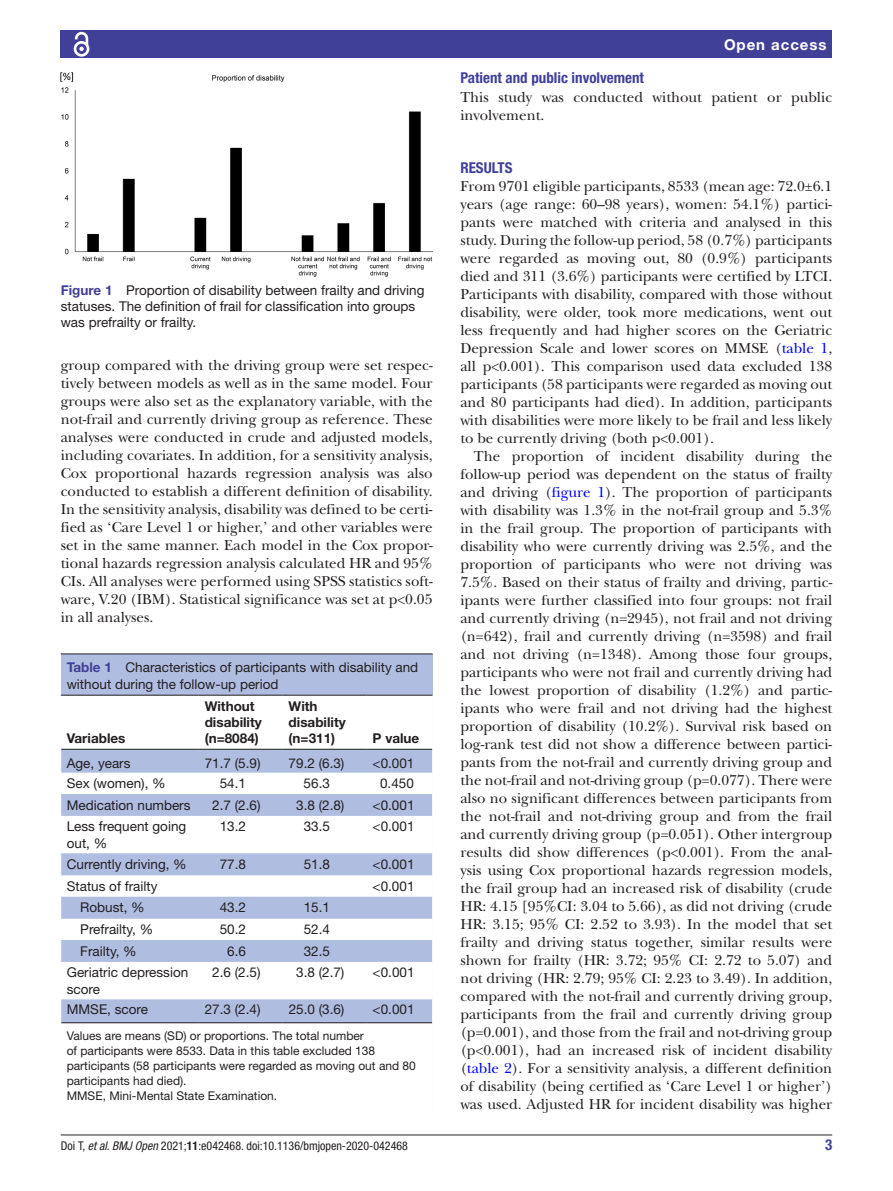
<style>
.page{position:relative;width:893px;height:1191px;background:#fff}
.page>*{position:absolute;margin:0;border:0;box-sizing:border-box;transform-origin:0 0}
.t1{font:15px/18px "New Baskerville";color:#231f20;text-align:justify}
.t2{font:700 condensed 15px "Helvetica Neue LT Std";color:#414099}
.t3{font:700 15px "Helvetica Neue LT Std";letter-spacing:.065em;color:#fff}
.t4{font:13.5px/16.2px "Helvetica Neue LT Std";color:#231f20}
.t5{font:700 13.5px/16.2px "Helvetica Neue LT Std";color:#231f20}
.t6{font:12px/15px "Helvetica Neue LT Std";color:#231f20}
.t7{font:condensed 12px "Helvetica Neue LT Std";color:#231f20}
.s1{font-weight:700;color:#414099}
.s2{color:#00f}
.s3{font-style:italic}
.s4{font-weight:700}
</style>
<div class="page">
<hr style="left:61px;top:1134px;width:771px;height:1px;background:#231f20">
<div style="left:61px;top:31px;width:771px;height:27px;background:#414099"></div>
<svg style="left:73px;top:31px;width:17px;height:26px"></svg>
<div style="left:61px;top:654px;width:372px;height:455px;background:#afbde1"></div>
<hr style="left:61px;top:653px;width:372px;height:1px;background:#231f20">
<div style="left:61px;top:696px;width:371px;height:413px;background:#fff"></div>
<svg style="left:61px;top:750px;width:371px;height:272px"></svg>
<hr style="left:61px;top:695px;width:138px;height:1px;background:#231f20">
<hr style="left:61px;top:749px;width:138px;height:1px;background:#231f20">
<hr style="left:199px;top:695px;width:84px;height:1px;background:#231f20">
<hr style="left:199px;top:749px;width:84px;height:1px;background:#231f20">
<hr style="left:283px;top:695px;width:84px;height:1px;background:#231f20">
<hr style="left:283px;top:749px;width:84px;height:1px;background:#231f20">
<hr style="left:367px;top:695px;width:66px;height:1px;background:#231f20">
<hr style="left:367px;top:749px;width:65px;height:1px;background:#231f20">
<hr style="left:199px;top:1022px;width:84px;height:1px;background:#231f20">
<hr style="left:283px;top:1022px;width:84px;height:1px;background:#231f20">
<hr style="left:367px;top:1022px;width:65px;height:1px;background:#231f20">
<hr style="left:61px;top:1022px;width:138px;height:1px;background:#231f20">
<hr style="left:432px;top:695px;width:1px;height:54px;background:#fff">
<svg style="left:432px;top:749px;width:1px;height:66px"></svg>
<hr style="left:432px;top:815px;width:1px;height:38px;background:#fff">
<svg style="left:432px;top:853px;width:1px;height:108px"></svg>
<hr style="left:432px;top:961px;width:1px;height:38px;background:#fff">
<svg style="left:432px;top:999px;width:1px;height:23px"></svg>
<hr style="left:432px;top:1022px;width:1px;height:87px;background:#fff">
<hr style="left:67px;top:1084px;width:366px;height:2px;background:#fff">
<hr style="left:67px;top:1099px;width:366px;height:2px;background:#fff">
<img style="left:61px;top:73px;width:372px;height:204px">
<p class="t3" style="left:724px;top:35px;width:104px">Open access</p>
<p class="t4" style="left:61px;top:281px;width:365px"><span class="s1">Figure 1</span> Proportion of disability between frailty and driving statuses. The definition of frail for classification into groups was prefrailty or frailty.</p>
<p class="t1" style="left:61px;top:356px;width:373px">group compared with the driving group were set respec&shy;tively between models as well as in the same model. Four groups were also set as the explanatory variable, with the not-frail and currently driving group as reference. These analyses were conducted in crude and adjusted models, including covariates. In addition, for a sensitivity analysis, Cox proportional hazards regression analysis was also conducted to establish a different definition of disability.<br>In the sensitivity analysis, disability was defined to be certi&shy;fied as ‘Care Level 1 or higher,’ and other variables were set in the same manner. Each model in the Cox propor&shy;tional hazards regression analysis calculated HR and 95% CIs. All analyses were performed using SPSS statistics soft&shy;ware, V.20 (IBM). Statistical significance was set at p&lt;0.05 in all analyses.</p>
<p class="t4" style="left:67px;top:659px;width:353px"><span class="s1">Table 1</span> Characteristics of participants with disability and without during the follow-up period</p>
<p class="t5" style="left:67px;top:730px;width:60px">Variables</p>
<p class="t5" style="left:205px;top:697px;width:59px">Without disability (n=8084)</p>
<p class="t5" style="left:289px;top:697px;width:59px">With disability (n=311)</p>
<p class="t5" style="left:373px;top:730px;width:48px">P value</p>
<p class="t4" style="left:67px;top:755px;width:65px">Age, years</p>
<p class="t4" style="left:205px;top:755px;width:57px">71.7 (5.9)</p>
<p class="t4" style="left:289px;top:755px;width:57px">79.2 (6.3)</p>
<p class="t4" style="left:373px;top:755px;width:43px">&lt;0.001</p>
<p class="t4" style="left:67px;top:775px;width:100px">Sex (women), %</p>
<p class="t4" style="left:220px;top:775px;width:28px">54.1</p>
<p class="t4" style="left:304px;top:775px;width:28px">56.3</p>
<p class="t4" style="left:380px;top:775px;width:35px">0.450</p>
<p class="t4" style="left:67px;top:796px;width:125px">Medication numbers</p>
<p class="t4" style="left:212px;top:796px;width:50px">2.7 (2.6)</p>
<p class="t4" style="left:296px;top:796px;width:50px">3.8 (2.8)</p>
<p class="t4" style="left:373px;top:796px;width:43px">&lt;0.001</p>
<p class="t4" style="left:67px;top:818px;width:121px">Less frequent going out, %</p>
<p class="t4" style="left:220px;top:818px;width:28px">13.2</p>
<p class="t4" style="left:304px;top:818px;width:28px">33.5</p>
<p class="t4" style="left:373px;top:818px;width:43px">&lt;0.001</p>
<p class="t4" style="left:67px;top:856px;width:122px">Currently driving, %</p>
<p class="t4" style="left:220px;top:856px;width:28px">77.8</p>
<p class="t4" style="left:304px;top:856px;width:28px">51.8</p>
<p class="t4" style="left:373px;top:856px;width:43px">&lt;0.001</p>
<p class="t4" style="left:67px;top:877px;width:92px">Status of frailty</p>
<p class="t4" style="left:373px;top:877px;width:43px">&lt;0.001</p>
<p class="t4" style="left:80px;top:899px;width:66px">Robust, %</p>
<p class="t4" style="left:220px;top:899px;width:28px">43.2</p>
<p class="t4" style="left:304px;top:899px;width:28px">15.1</p>
<p class="t4" style="left:80px;top:921px;width:74px">Prefrailty, %</p>
<p class="t4" style="left:220px;top:921px;width:28px">50.2</p>
<p class="t4" style="left:304px;top:921px;width:28px">52.4</p>
<p class="t4" style="left:80px;top:942px;width:58px">Frailty, %</p>
<p class="t4" style="left:227px;top:942px;width:20px">6.6</p>
<p class="t4" style="left:304px;top:942px;width:28px">32.5</p>
<p class="t4" style="left:67px;top:964px;width:123px">Geriatric depression score</p>
<p class="t4" style="left:212px;top:964px;width:50px">2.6 (2.5)</p>
<p class="t4" style="left:296px;top:964px;width:50px">3.8 (2.7)</p>
<p class="t4" style="left:373px;top:964px;width:43px">&lt;0.001</p>
<p class="t4" style="left:67px;top:1000px;width:83px">MMSE, score</p>
<p class="t4" style="left:205px;top:1000px;width:57px">27.3 (2.4)</p>
<p class="t4" style="left:289px;top:1000px;width:57px">25.0 (3.6)</p>
<p class="t4" style="left:373px;top:1000px;width:43px">&lt;0.001</p>
<p class="t6" style="left:67px;top:1028px;width:351px">Values are means (SD) or proportions. The total number<br>of participants were 8533. Data in this table excluded 138 participants (58 participants were regarded as moving out and 80 participants had died).<br>MMSE, Mini-Mental State Examination.</p>
<p class="t2" style="left:460px;top:69px;width:185px">Patient and public involvement</p>
<p class="t1" style="left:460px;top:88px;width:373px">This study was conducted without patient or public involvement.</p>
<p class="t2" style="left:460px;top:159px;width:54px">RESULTS</p>
<p class="t1" style="left:460px;top:177px;width:373px">From 9701 eligible participants, 8533 (mean age: 72.0±6.1 years (age range: 60–98 years), women: 54.1%) partici&shy;pants were matched with criteria and analysed in this study. During the follow-up period, 58 (0.7%) participants were regarded as moving out, 80 (0.9%) participants died and 311 (3.6%) participants were certified by LTCI.<br>Participants with disability, compared with those without disability, were older, took more medications, went out less frequently and had higher scores on the Geriatric Depression Scale and lower scores on MMSE (<span class="s2">table 1</span>, all p&lt;0.001). This comparison used data excluded 138 participants (58 participants were regarded as moving out and 80 participants had died). In addition, participants with disabilities were more likely to be frail and less likely to be currently driving (both p&lt;0.001).</p>
<p class="t1" style="left:460px;top:447px;width:373px;text-indent:14px">The proportion of incident disability during the follow-up period was dependent on the status of frailty and driving (<span class="s2">figure 1</span>). The proportion of participants with disability was 1.3% in the not-frail group and 5.3% in the frail group. The proportion of participants with disability who were currently driving was 2.5%, and the proportion of participants who were not driving was 7.5%. Based on their status of frailty and driving, partic&shy;ipants were further classified into four groups: not frail and currently driving (n=2945), not frail and not driving (n=642), frail and currently driving (n=3598) and frail and not driving (n=1348). Among those four groups, participants who were not frail and currently driving had the lowest proportion of disability (1.2%) and partic&shy;ipants who were frail and not driving had the highest proportion of disability (10.2%). Survival risk based on log-rank test did not show a difference between partici&shy;pants from the not-frail and currently driving group and the not-frail and not-driving group (p=0.077). There were also no significant differences between participants from the not-frail and not-driving group and from the frail and currently driving group (p=0.051). Other intergroup results did show differences (p&lt;0.001). From the anal&shy;ysis using Cox proportional hazards regression models, the frail group had an increased risk of disability (crude HR: 4.15 [95%CI: 3.04 to 5.66), as did not driving (crude HR: 3.15; 95% CI: 2.52 to 3.93). In the model that set frailty and driving status together, similar results were shown for frailty (HR: 3.72; 95% CI: 2.72 to 5.07) and not driving (HR: 2.79; 95% CI: 2.23 to 3.49). In addition, compared with the not-frail and currently driving group, participants from the frail and currently driving group (p=0.001), and those from the frail and not-driving group (p&lt;0.001), had an increased risk of incident disability (<span class="s2">table 2</span>). For a sensitivity analysis, a different definition of disability (being certified as ‘Care Level 1 or higher’) was used. Adjusted HR for incident disability was higher</p>
<p class="t7" style="left:61px;top:1138px;width:349px">Doi T, <span class="s3">et al</span>. <span class="s3">BMJ Open</span> 2021;<span class="s4">11</span>:e042468. doi:10.1136/bmjopen-2020-042468</p>
<p class="t2" style="left:825px;top:1135px;width:9px">3</p>
</div>
